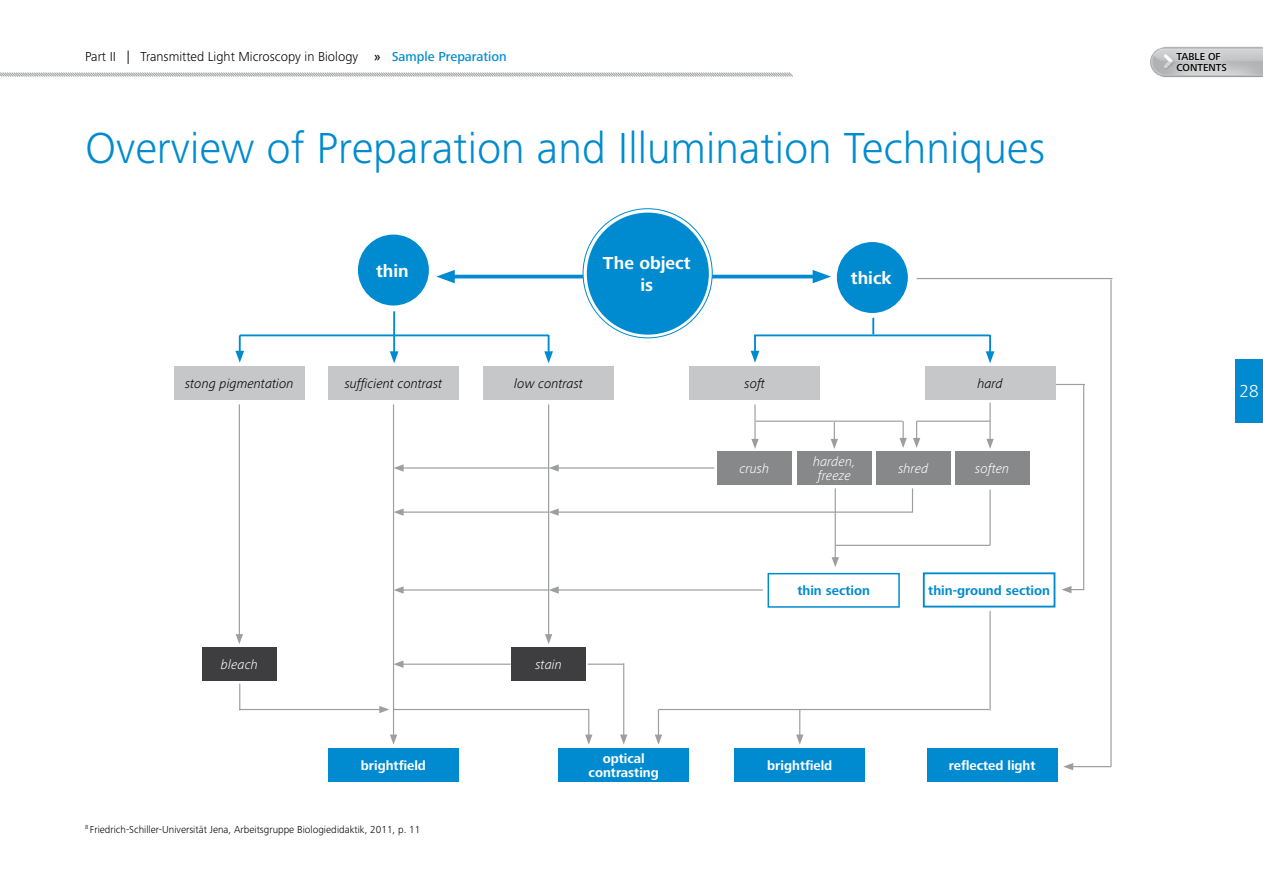
<style>
.page{position:relative;width:1263px;height:893px;background:#fff}
.page>*{position:absolute;margin:0;border:0;box-sizing:border-box;transform-origin:0 0}
.t1{font:300 45px "Zeiss Frutiger Next Pro";color:#008bd0}
.t2{font:700 18px/22.5px "Zeiss Frutiger Next Pro";color:#fff;text-align:center}
.t3{font:300 18px "Zeiss Frutiger Next Pro";color:#fff}
.t4{font:700 13.5px/14.5px "Zeiss Frutiger Next Pro";color:#fff;text-align:center}
.t5{font:italic 300 13.5px "Zeiss Frutiger Next Pro";color:#000}
.t6{font:300 13.5px "Zeiss Frutiger Next Pro";color:#000}
.t7{font:italic 300 13.5px/14.5px "Zeiss Frutiger Next Pro";color:#fff;text-align:center}
.t8{font:700 13.5px "Zeiss Frutiger Next Pro";color:#008bd0}
.t9{font:500 13.5px "Zeiss Frutiger Next Pro";color:#008bd0}
.t10{font:300 10.5px "Zeiss Frutiger Next Pro";color:#000}
.t11{font:500 10.5px/10.5px "Zeiss Frutiger Next Pro";color:#000}
.s1{color:#000}
</style>
<div class="page">
<svg style="left:0;top:72px;width:793px;height:5px;background:#cecfcf"></svg>
<hr style="left:448px;top:275px;width:372px;height:3px;background:#008bd0">
<svg style="left:436px;top:270px;width:19px;height:13px"></svg>
<svg style="left:813px;top:270px;width:18px;height:13px"></svg>
<svg style="left:583px;top:209px;width:129px;height:129px"></svg>
<hr style="left:1071px;top:766px;width:40px;height:1px;background:#9c9e9f">
<svg style="left:1063px;top:763px;width:10px;height:7px"></svg>
<hr style="left:756px;top:421px;width:147px;height:1px;background:#9c9e9f">
<svg style="left:751px;top:336px;width:8px;height:27px"></svg>
<hr style="left:989px;top:335px;width:2px;height:20px;background:#008bd0">
<svg style="left:986px;top:351px;width:8px;height:12px"></svg>
<hr style="left:754px;top:404px;width:2px;height:37px;background:#9c9e9f">
<svg style="left:751px;top:439px;width:8px;height:10px"></svg>
<hr style="left:989px;top:403px;width:2px;height:38px;background:#9c9e9f">
<svg style="left:986px;top:439px;width:8px;height:10px"></svg>
<hr style="left:754px;top:334px;width:236px;height:2px;background:#008bd0">
<svg style="left:831px;top:422px;width:7px;height:27px"></svg>
<svg style="left:899px;top:421px;width:8px;height:27px"></svg>
<hr style="left:917px;top:421px;width:73px;height:1px;background:#9c9e9f">
<svg style="left:913px;top:421px;width:7px;height:27px"></svg>
<hr style="left:1055px;top:384px;width:30px;height:1px;background:#9c9e9f">
<hr style="left:1083px;top:385px;width:1px;height:205px;background:#9c9e9f">
<svg style="left:1061px;top:586px;width:23px;height:7px"></svg>
<hr style="left:548px;top:404px;width:1px;height:232px;background:#9c9e9f">
<svg style="left:545px;top:634px;width:7px;height:10px"></svg>
<hr style="left:556px;top:467px;width:158px;height:2px;background:#9c9e9f">
<svg style="left:549px;top:464px;width:10px;height:8px"></svg>
<hr style="left:393px;top:404px;width:1px;height:333px;background:#9c9e9f">
<svg style="left:390px;top:735px;width:7px;height:10px"></svg>
<hr style="left:401px;top:467px;width:148px;height:2px;background:#9c9e9f">
<svg style="left:394px;top:464px;width:10px;height:8px"></svg>
<hr style="left:556px;top:511px;width:357px;height:2px;background:#9c9e9f">
<svg style="left:549px;top:508px;width:10px;height:8px"></svg>
<hr style="left:401px;top:511px;width:148px;height:2px;background:#9c9e9f">
<svg style="left:394px;top:508px;width:10px;height:8px"></svg>
<svg style="left:912px;top:488px;width:1px;height:23px"></svg>
<hr style="left:556px;top:589px;width:207px;height:2px;background:#9c9e9f">
<svg style="left:549px;top:586px;width:10px;height:8px"></svg>
<hr style="left:401px;top:589px;width:148px;height:2px;background:#9c9e9f">
<svg style="left:394px;top:586px;width:10px;height:8px"></svg>
<hr style="left:835px;top:488px;width:1px;height:71px;background:#9c9e9f">
<svg style="left:832px;top:557px;width:7px;height:10px"></svg>
<hr style="left:835px;top:545px;width:155px;height:1px;background:#9c9e9f">
<hr style="left:989px;top:490px;width:2px;height:55px;background:#9c9e9f">
<hr style="left:239px;top:404px;width:1px;height:232px;background:#9c9e9f">
<svg style="left:236px;top:634px;width:7px;height:10px"></svg>
<svg style="left:872px;top:318px;width:2px;height:16px"></svg>
<svg style="left:235px;top:335px;width:9px;height:28px"></svg>
<svg style="left:544px;top:335px;width:9px;height:28px"></svg>
<hr style="left:240px;top:334px;width:309px;height:2px;background:#008bd0">
<hr style="left:393px;top:311px;width:2px;height:44px;background:#008bd0">
<svg style="left:390px;top:351px;width:8px;height:12px"></svg>
<hr style="left:401px;top:664px;width:110px;height:1px;background:#9c9e9f">
<svg style="left:394px;top:660px;width:9px;height:8px"></svg>
<svg style="left:239px;top:684px;width:1px;height:25px"></svg>
<hr style="left:239px;top:709px;width:143px;height:1px;background:#9c9e9f">
<svg style="left:379px;top:706px;width:10px;height:7px"></svg>
<hr style="left:393px;top:709px;width:196px;height:1px;background:#9c9e9f">
<hr style="left:588px;top:664px;width:36px;height:1px;background:#9c9e9f">
<hr style="left:623px;top:663px;width:1px;height:74px;background:#9c9e9f">
<svg style="left:620px;top:735px;width:7px;height:10px"></svg>
<hr style="left:658px;top:709px;width:331px;height:1px;background:#9c9e9f">
<hr style="left:989px;top:611px;width:2px;height:99px;background:#9c9e9f">
<svg style="left:796px;top:710px;width:7px;height:35px"></svg>
<hr style="left:917px;top:278px;width:195px;height:1px;background:#9c9e9f">
<hr style="left:1110px;top:279px;width:1px;height:488px;background:#9c9e9f">
<svg style="left:585px;top:709px;width:7px;height:36px"></svg>
<svg style="left:655px;top:709px;width:7px;height:36px"></svg>
<div style="left:1235px;top:359px;width:28px;height:64px;background:#008bd0"></div>
<img style="left:1150px;top:46px;width:113px;height:32px">
<div style="left:1171px;top:48px;width:61px;height:28px;background:#fff;opacity:.75"></div>
<div style="left:358px;top:235px;width:71px;height:71px;background:#008bd0;border-radius:50%"></div>
<div style="left:837px;top:242px;width:71px;height:71px;background:#008bd0;border-radius:50%"></div>
<div style="left:717px;top:451px;width:75px;height:34px;background:#87888a"></div>
<div style="left:797px;top:451px;width:75px;height:34px;background:#87888a"></div>
<div style="left:876px;top:451px;width:75px;height:34px;background:#87888a"></div>
<div style="left:955px;top:451px;width:74px;height:34px;background:#87888a"></div>
<div style="left:587px;top:213px;width:122px;height:122px;background:#008bd0;border-radius:50%"></div>
<div style="left:767px;top:573px;width:133px;height:35px;border:2px solid #008bd0"></div>
<div style="left:923px;top:572px;width:132px;height:35px;border:2px solid #008bd0"></div>
<div style="left:202px;top:647px;width:75px;height:34px;background:#3e3d40"></div>
<div style="left:511px;top:647px;width:75px;height:34px;background:#3e3d40"></div>
<div style="left:328px;top:748px;width:131px;height:34px;background:#008bd0"></div>
<div style="left:558px;top:748px;width:131px;height:34px;background:#008bd0"></div>
<div style="left:734px;top:748px;width:131px;height:34px;background:#008bd0"></div>
<div style="left:927px;top:748px;width:131px;height:34px;background:#008bd0"></div>
<div style="left:174px;top:367px;width:131px;height:33px;background:#c6c7c8"></div>
<div style="left:328px;top:367px;width:131px;height:33px;background:#c6c7c8"></div>
<div style="left:483px;top:367px;width:131px;height:33px;background:#c6c7c8"></div>
<div style="left:689px;top:367px;width:131px;height:33px;background:#c6c7c8"></div>
<div style="left:925px;top:367px;width:130px;height:33px;background:#c6c7c8"></div>
<p class="t6" style="left:85px;top:49px;width:275px">Part II | Transmitted Light Microscopy in Biology</p>
<p class="t9" style="left:374px;top:49px;width:134px"><span class="s1">»</span> Sample Preparation</p>
<h1 class="t1" style="left:85px;top:122px;width:962px">Overview of Preparation and Illumination Techniques</h1>
<h2 class="t2" style="left:376px;top:259px;width:34px">thin</h2>
<h2 class="t2" style="left:603px;top:252px;width:89px">The object is</h2>
<h2 class="t2" style="left:851px;top:267px;width:42px">thick</h2>
<p class="t5" style="left:185px;top:376px;width:110px">stong pigmentation</p>
<p class="t5" style="left:345px;top:376px;width:99px">sufficient contrast</p>
<p class="t5" style="left:514px;top:376px;width:70px">low contrast</p>
<p class="t5" style="left:744px;top:376px;width:22px">soft</p>
<p class="t5" style="left:977px;top:376px;width:27px">hard</p>
<p class="t7" style="left:739px;top:461px;width:31px">crush</p>
<p class="t7" style="left:813px;top:454px;width:44px">harden, freeze</p>
<p class="t7" style="left:898px;top:461px;width:32px">shred</p>
<p class="t7" style="left:975px;top:461px;width:35px">soften</p>
<p class="t7" style="left:221px;top:657px;width:38px">bleach</p>
<p class="t7" style="left:535px;top:657px;width:28px">stain</p>
<p class="t8" style="left:797px;top:583px;width:74px">thin section</p>
<p class="t8" style="left:928px;top:583px;width:123px">thin-ground section</p>
<p class="t4" style="left:361px;top:758px;width:67px">brightfield</p>
<p class="t4" style="left:589px;top:751px;width:72px">optical contrasting</p>
<p class="t4" style="left:767px;top:758px;width:67px">brightfield</p>
<p class="t4" style="left:949px;top:758px;width:88px">reflected light</p>
<p class="t10" style="left:85px;top:823px;width:337px"><sup>8</sup> Friedrich-Schiller-Universität Jena, Arbeitsgruppe Biologiedidaktik, 2011, p. 11</p>
<p class="t11" style="left:1176px;top:52px;width:52px">TABLE OF<br>CONTENTS</p>
<h2 class="t3" style="left:1239px;top:380px;width:21px">28</h2>
</div>
